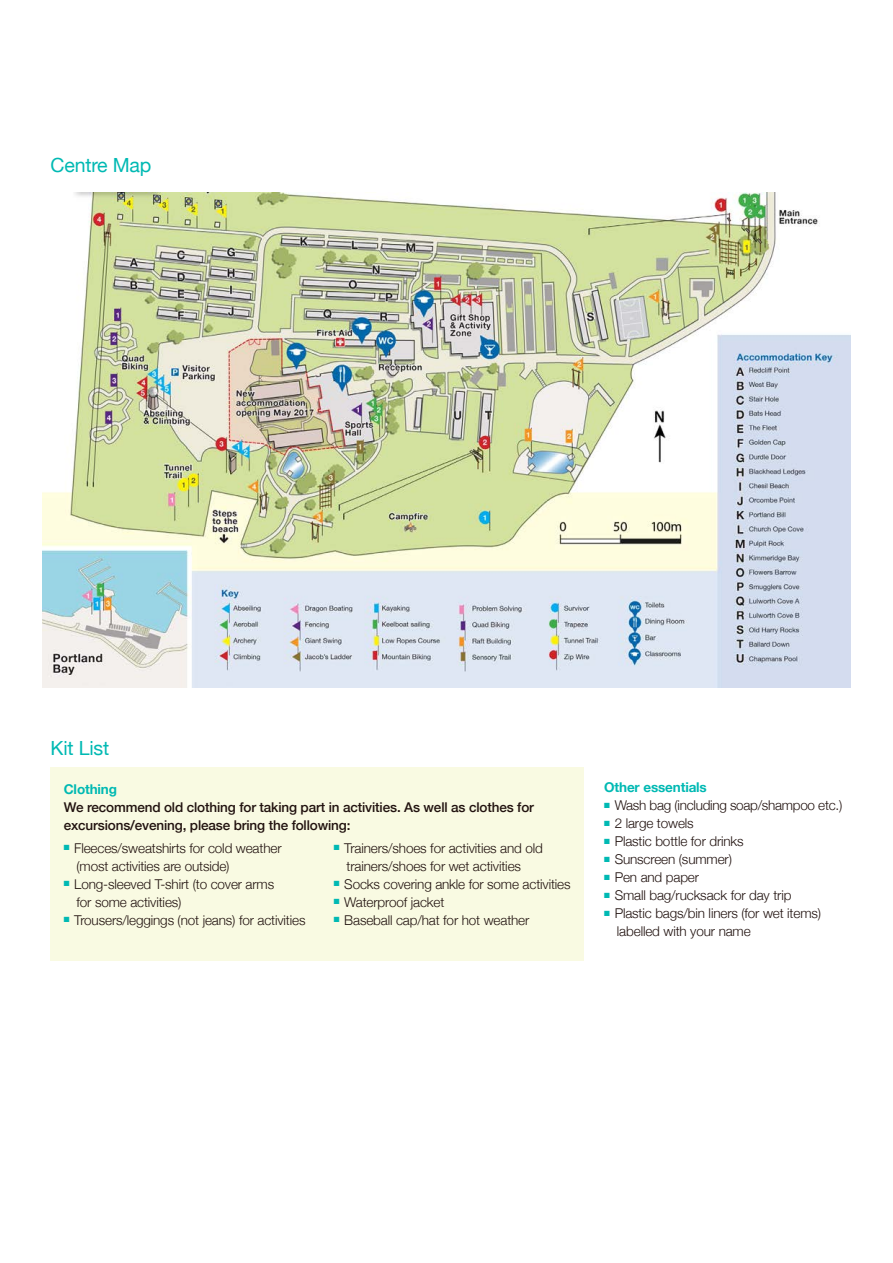
<style>
.page{position:relative;width:893px;height:1263px;background:#fff}
.page>*{position:absolute;margin:0;border:0;box-sizing:border-box;transform-origin:0 0}
.t1{font:19.5px "Helvetica Neue";letter-spacing:-.01em;color:#00b9b3}
.t2{font:300 13.5px/18px "Helvetica Neue";letter-spacing:-.01em;color:#21120f}
.t3{font:500 13.5px/18px "Helvetica Neue";letter-spacing:-.01em;color:#21120f}
.t4{font:700 13.5px "Helvetica Neue";letter-spacing:-.01em;color:#00b9b3}
</style>
<div class="page">
<div style="left:51px;top:768px;width:533px;height:193px;background:#f9fae2"></div>
<img style="left:43px;top:193px;width:807px;height:494px">
<h1 class="t1" style="left:51px;top:151px;width:102px">Centre Map</h1>
<h1 class="t1" style="left:51px;top:734px;width:60px">Kit List</h1>
<p class="t4" style="left:64px;top:779px;width:55px">Clothing</p>
<p class="t3" style="left:64px;top:797px;width:472px">We recommend old clothing for taking part in activities. As well as clothes for excursions/evening, please bring the following:</p>
<p class="t2" style="left:77px;top:838px;width:207px;text-indent:-13px"><sup>■</sup> Fleeces/sweatshirts for cold weather (most activities are outside)</p>
<p class="t2" style="left:77px;top:874px;width:199px;text-indent:-13px"><sup>■</sup> Long-sleeved T-shirt (to cover arms for some activities)</p>
<p class="t2" style="left:64px;top:910px;width:243px"><sup>■</sup> Trousers/leggings (not jeans) for activities</p>
<p class="t2" style="left:347px;top:838px;width:198px;text-indent:-13px"><sup>■</sup> Trainers/shoes for activities and old trainers/shoes for wet activities</p>
<p class="t2" style="left:334px;top:874px;width:238px"><sup>■</sup> Socks covering ankle for some activities</p>
<p class="t2" style="left:334px;top:892px;width:112px"><sup>■</sup> Waterproof jacket</p>
<p class="t2" style="left:334px;top:910px;width:197px"><sup>■</sup> Baseball cap/hat for hot weather</p>
<p class="t4" style="left:604px;top:777px;width:104px">Other essentials</p>
<p class="t2" style="left:604px;top:795px;width:240px"><sup>■</sup> Wash bag (including soap/shampoo etc.)</p>
<p class="t2" style="left:604px;top:813px;width:91px"><sup>■</sup> 2 large towels</p>
<p class="t2" style="left:604px;top:831px;width:141px"><sup>■</sup> Plastic bottle for drinks</p>
<p class="t2" style="left:604px;top:849px;width:129px"><sup>■</sup> Sunscreen (summer)</p>
<p class="t2" style="left:604px;top:867px;width:96px"><sup>■</sup> Pen and paper</p>
<p class="t2" style="left:604px;top:885px;width:189px"><sup>■</sup> Small bag/rucksack for day trip</p>
<p class="t2" style="left:617px;top:903px;width:206px;text-indent:-13px"><sup>■</sup> Plastic bags/bin liners (for wet items) labelled with your name</p>
</div>
